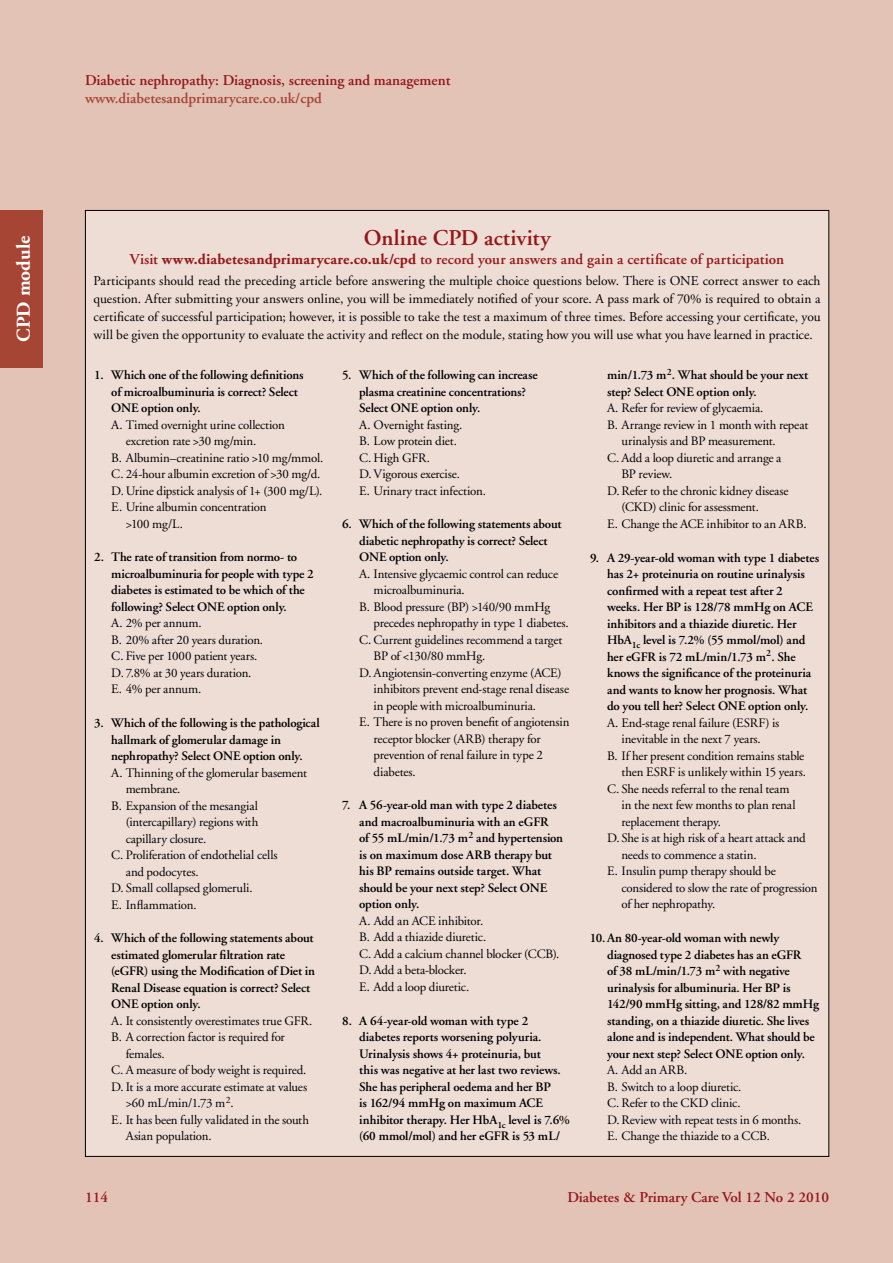
<style>
.page{position:relative;width:893px;height:1263px;background:#e2c3b6}
.page>*{position:absolute;margin:0;border:0;box-sizing:border-box;transform-origin:0 0}
.t1{font:600 22.5px "Adobe Garamond";letter-spacing:.005em;color:#96171a}
.t2{font:700 19.5px "Adobe Garamond";letter-spacing:-.01em;color:#fff}
.t3{font:600 15px "Adobe Garamond";color:#96171a}
.t4{font:600 15px "Adobe Garamond";color:#a74534}
.t5{font:13.5px/18px "Adobe Garamond";color:#000;text-align:justify}
.t6{font:12.9px/16.5px "Adobe Garamond";letter-spacing:-.01em;color:#000}
.t7{font:600 12.9px/16.5px "Adobe Garamond";letter-spacing:-.01em;color:#000}
.s1{font-weight:700}
</style>
<div class="page">
<div style="left:0;top:210px;width:43px;height:157px;background:#a74534"></div>
<div style="left:85px;top:210px;width:744px;height:946px;background:#eeddd5"></div>
<h2 class="t2" style="left:13px;top:341px;width:107px;rotate:-90deg">CPD module</h2>
<p class="t3" style="left:85px;top:72px;width:367px">Diabetic nephropathy: Diagnosis, screening and management</p>
<p class="t4" style="left:85px;top:90px;width:238px">www.diabetesandprimarycare.co.uk/cpd</p>
<h1 class="t1" style="left:364px;top:225px;width:188px">Online CPD activity</h1>
<p class="t3" style="left:130px;top:251px;width:656px">Visit <span class="s1">www.diabetesandprimarycare.co.uk/cpd</span> to record your answers and gain a certificate of participation</p>
<p class="t5" style="left:94px;top:272px;width:729px">Participants should read the preceding article before answering the multiple choice questions below. There is ONE correct answer to each question. After submitting your answers online, you will be immediately notified of your score. A pass mark of 70% is required to obtain a certificate of successful participation; however, it is possible to take the test a maximum of three times. Before accessing your certificate, you will be given the opportunity to evaluate the activity and reflect on the module, stating how you will use what you have learned in practice.</p>
<p class="t7" style="left:111px;top:367px;width:194px;text-indent:-17px">1. Which one of the following definitions of microalbuminuria is correct? Select<br>ONE option only.</p>
<p class="t6" style="left:111px;top:417px;width:175px">A. Timed overnight urine collection</p>
<p class="t6" style="left:126px;top:433px;width:132px">excretion rate &gt;30 mg/min.</p>
<p class="t6" style="left:111px;top:450px;width:213px">B. Albumin–creatinine ratio &gt;10 mg/mmol.</p>
<p class="t6" style="left:111px;top:466px;width:211px">C. 24-hour albumin excretion of &gt;30 mg/d.</p>
<p class="t6" style="left:111px;top:483px;width:213px">D.Urine dipstick analysis of 1+ (300 mg/L).</p>
<p class="t6" style="left:111px;top:499px;width:157px">E. Urine albumin concentration</p>
<p class="t6" style="left:126px;top:516px;width:59px">&gt;100 mg/L.</p>
<p class="t7" style="left:111px;top:549px;width:204px;text-indent:-17px">2. The rate of transition from normo- to microalbuminuria for people with type 2 diabetes is estimated to be which of the following? Select ONE option only.</p>
<p class="t6" style="left:111px;top:615px;width:153px">A. 2% per annum.<br>B. 20% after 20 years duration.<br>C. Five per 1000 patient years.<br>D. 7.8% at 30 years duration.<br>E. 4% per annum.</p>
<p class="t7" style="left:111px;top:715px;width:210px;text-indent:-17px">3. Which of the following is the pathological hallmark of glomerular damage in nephropathy? Select ONE option only.</p>
<p class="t6" style="left:111px;top:764px;width:197px">A. Thinning of the glomerular basement</p>
<p class="t6" style="left:126px;top:781px;width:56px">membrane.</p>
<p class="t6" style="left:111px;top:797px;width:148px">B. Expansion of the mesangial</p>
<p class="t6" style="left:126px;top:814px;width:134px">(intercapillary) regions with</p>
<p class="t6" style="left:126px;top:830px;width:82px">capillary closure.</p>
<p class="t6" style="left:111px;top:847px;width:168px">C. Proliferation of endothelial cells</p>
<p class="t6" style="left:126px;top:863px;width:74px">and podocytes.</p>
<p class="t6" style="left:111px;top:880px;width:143px">D. Small collapsed glomeruli.</p>
<p class="t6" style="left:111px;top:896px;width:87px">E. Inflammation.</p>
<p class="t7" style="left:111px;top:930px;width:205px;text-indent:-17px">4. Which of the following statements about estimated glomerular filtration rate (eGFR) using the Modification of Diet in Renal Disease equation is correct? Select ONE option only.</p>
<p class="t6" style="left:111px;top:1012px;width:203px">A. It consistently overestimates true GFR.</p>
<p class="t6" style="left:111px;top:1029px;width:175px">B. A correction factor is required for</p>
<p class="t6" style="left:126px;top:1045px;width:41px">females.</p>
<p class="t6" style="left:111px;top:1062px;width:197px">C. A measure of body weight is required.</p>
<p class="t6" style="left:111px;top:1078px;width:198px">D. It is a more accurate estimate at values</p>
<p class="t6" style="left:126px;top:1095px;width:110px">&gt;60 mL/min/1.73 m<sup>2</sup>.</p>
<p class="t6" style="left:111px;top:1111px;width:199px">E. It has been fully validated in the south</p>
<p class="t6" style="left:126px;top:1128px;width:87px">Asian population.</p>
<p class="t7" style="left:359px;top:367px;width:180px;text-indent:-17px">5. Which of the following can increase plasma creatinine concentrations?<br>Select ONE option only.</p>
<p class="t6" style="left:359px;top:417px;width:128px">A. Overnight fasting.<br>B. Low protein diet.<br>C. High GFR.<br>D. Vigorous exercise.<br>E. Urinary tract infection.</p>
<p class="t7" style="left:359px;top:516px;width:204px;text-indent:-17px">6. Which of the following statements about diabetic nephropathy is correct? Select<br>ONE option only.</p>
<p class="t6" style="left:359px;top:566px;width:201px">A. Intensive glycaemic control can reduce</p>
<p class="t6" style="left:374px;top:582px;width:93px">microalbuminuria.</p>
<p class="t6" style="left:359px;top:599px;width:193px">B. Blood pressure (BP) &gt;140/90 mmHg</p>
<p class="t6" style="left:374px;top:615px;width:197px">precedes nephropathy in type 1 diabetes.</p>
<p class="t6" style="left:359px;top:632px;width:205px">C. Current guidelines recommend a target</p>
<p class="t6" style="left:374px;top:648px;width:113px">BP of &lt;130/80 mmHg.</p>
<p class="t6" style="left:359px;top:665px;width:204px">D.Angiotensin-converting enzyme (ACE)</p>
<p class="t6" style="left:374px;top:681px;width:197px">inhibitors prevent end-stage renal disease</p>
<p class="t6" style="left:374px;top:698px;width:164px">in people with microalbuminuria.</p>
<p class="t6" style="left:359px;top:714px;width:212px">E. There is no proven benefit of angiotensin</p>
<p class="t6" style="left:374px;top:731px;width:169px">receptor blocker (ARB) therapy for</p>
<p class="t6" style="left:374px;top:747px;width:171px">prevention of renal failure in type 2</p>
<p class="t6" style="left:374px;top:764px;width:44px">diabetes.</p>
<p class="t7" style="left:359px;top:797px;width:206px;text-indent:-17px">7. A 56-year-old man with type 2 diabetes and macroalbuminuria with an eGFR<br>of 55 mL/min/1.73 m<sup>2</sup> and hypertension is on maximum dose ARB therapy but his BP remains outside target. What should be your next step? Select ONE option only.</p>
<p class="t6" style="left:359px;top:913px;width:202px">A. Add an ACE inhibitor.<br>B. Add a thiazide diuretic.<br>C. Add a calcium channel blocker (CCB).<br>D. Add a beta-blocker.<br>E. Add a loop diuretic.</p>
<p class="t7" style="left:359px;top:1012px;width:212px;text-indent:-17px">8. A 64-year-old woman with type 2 diabetes reports worsening polyuria.<br>Urinalysis shows 4+ proteinuria, but<br>this was negative at her last two reviews.<br>She has peripheral oedema and her BP<br>is 162/94 mmHg on maximum ACE inhibitor therapy. Her HbA<sub>1c</sub> level is 7.6% (60 mmol/mol) and her eGFR is 53 mL/</p>
<p class="t7" style="left:607px;top:367px;width:203px">min/1.73 m<sup>2</sup>. What should be your next step? Select ONE option only.</p>
<p class="t6" style="left:607px;top:400px;width:158px">A. Refer for review of glycaemia.</p>
<p class="t6" style="left:607px;top:417px;width:203px">B. Arrange review in 1 month with repeat</p>
<p class="t6" style="left:622px;top:433px;width:156px">urinalysis and BP measurement.</p>
<p class="t6" style="left:607px;top:450px;width:176px">C. Add a loop diuretic and arrange a</p>
<p class="t6" style="left:621px;top:466px;width:52px">BP review.</p>
<p class="t6" style="left:607px;top:483px;width:183px">D.Refer to the chronic kidney disease</p>
<p class="t6" style="left:621px;top:499px;width:139px">(CKD) clinic for assessment.</p>
<p class="t6" style="left:607px;top:516px;width:201px">E. Change the ACE inhibitor to an ARB.</p>
<p class="t7" style="left:607px;top:549px;width:214px;text-indent:-17px">9. A 29-year-old woman with type 1 diabetes has 2+ proteinuria on routine urinalysis confirmed with a repeat test after 2 weeks. Her BP is 128/78 mmHg on ACE inhibitors and a thiazide diuretic. Her HbA<sub>1c</sub> level is 7.2% (55 mmol/mol) and her eGFR is 72 mL/min/1.73 m<sup>2</sup>. She knows the significance of the proteinuria and wants to know her prognosis. What do you tell her? Select ONE option only.</p>
<p class="t6" style="left:607px;top:714px;width:174px">A. End-stage renal failure (ESRF) is</p>
<p class="t6" style="left:621px;top:731px;width:141px">inevitable in the next 7 years.</p>
<p class="t6" style="left:607px;top:747px;width:199px">B. If her present condition remains stable</p>
<p class="t6" style="left:621px;top:764px;width:186px">then ESRF is unlikely within 15 years.</p>
<p class="t6" style="left:607px;top:780px;width:184px">C. She needs referral to the renal team</p>
<p class="t6" style="left:621px;top:797px;width:175px">in the next few months to plan renal</p>
<p class="t6" style="left:621px;top:813px;width:101px">replacement therapy.</p>
<p class="t6" style="left:607px;top:830px;width:200px">D. She is at high risk of a heart attack and</p>
<p class="t6" style="left:621px;top:846px;width:137px">needs to commence a statin.</p>
<p class="t6" style="left:607px;top:863px;width:170px">E. Insulin pump therapy should be</p>
<p class="t6" style="left:621px;top:879px;width:197px">considered to slow the rate of progression</p>
<p class="t6" style="left:621px;top:896px;width:95px">of her nephropathy.</p>
<p class="t7" style="left:607px;top:930px;width:214px;text-indent:-17px">10.An 80-year-old woman with newly diagnosed type 2 diabetes has an eGFR<br>of 38 mL/min/1.73 m<sup>2</sup> with negative urinalysis for albuminuria. Her BP is 142/90 mmHg sitting, and 128/82 mmHg standing, on a thiazide diuretic. She lives alone and is independent. What should be your next step? Select ONE option only.</p>
<p class="t6" style="left:607px;top:1062px;width:196px">A. Add an ARB.<br>B. Switch to a loop diuretic.<br>C. Refer to the CKD clinic.<br>D.Review with repeat tests in 6 months.<br>E. Change the thiazide to a CCB.</p>
<p class="t3" style="left:85px;top:1189px;width:24px">114</p>
<p class="t3" style="left:567px;top:1189px;width:263px">Diabetes &amp; Primary Care Vol 12 No 2 2010</p>
</div>
